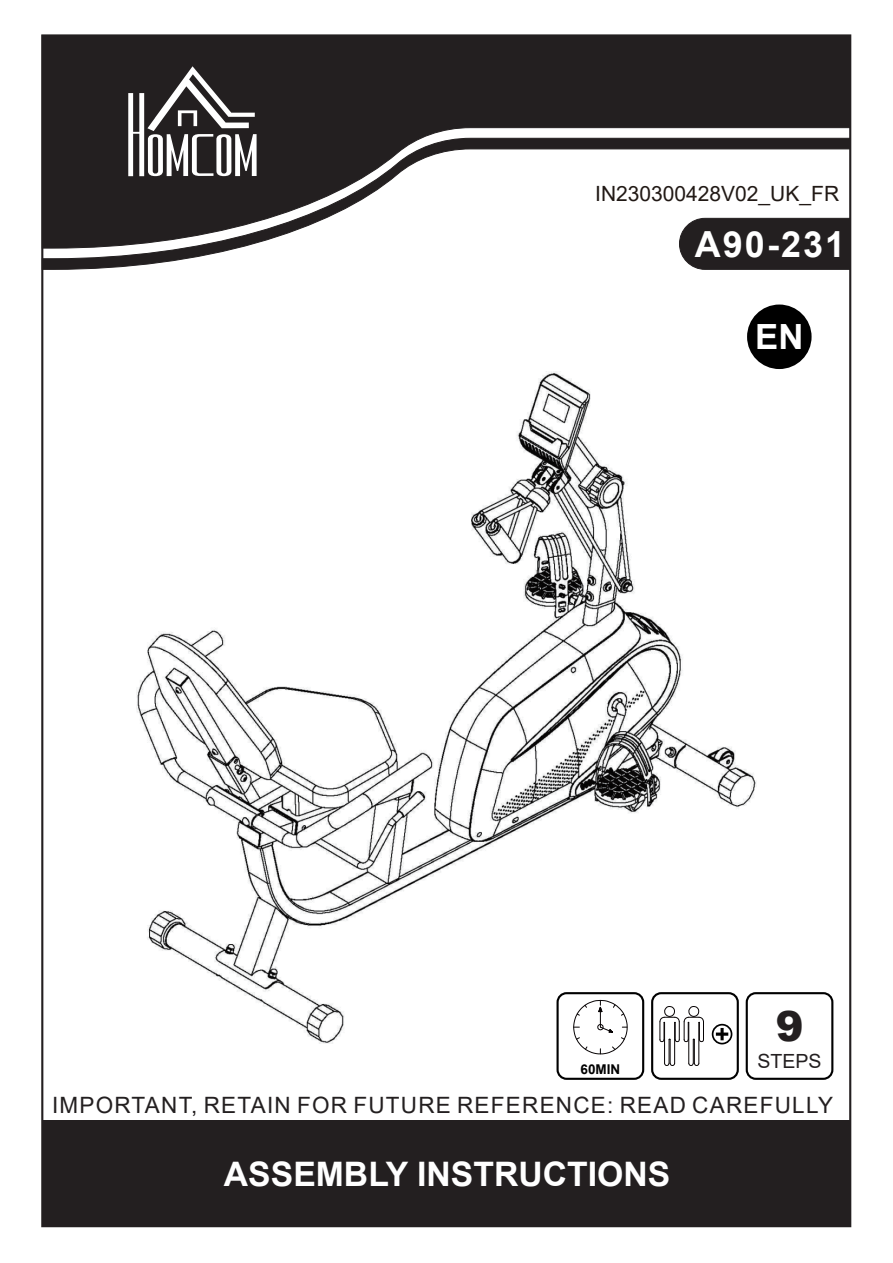
<style>
.page{position:relative;width:893px;height:1263px;background:#fff}
.page>*{position:absolute;margin:0;border:0;box-sizing:border-box;transform-origin:0 0}
.t1{font:900 41.55px "Arial";color:#231f20}
.t2{font:700 36px "Arial";letter-spacing:.055em;color:#fff}
.t3{font:700 34.8px "Arial";color:#fff}
.t4{font:700 33.75px "Arial";color:#fff}
.t5{font:22.5px "Arial";letter-spacing:.055em;color:#231f20}
.t6{font:21px "Arial";color:#211915}
.t7{font:19.5px "Arial";color:#231f20}
.t8{font:700 13.5px "Arial";color:#000}
</style>
<div class="page">
<div style="left:41px;top:35px;width:810px;height:102px;background:#231f20"></div>
<svg style="left:41px;top:137px;width:810px;height:133px"></svg>
<svg style="left:128px;top:66px;width:129px;height:110px"></svg>
<svg style="left:679px;top:217px;width:172px;height:53px"></svg>
<div style="left:747px;top:304px;width:65px;height:65px;background:#000;border-radius:50%"></div>
<img style="left:137px;top:371px;width:619px;height:673px">
<div style="left:42px;top:1120px;width:808px;height:106px;background:#231f20"></div>
<svg style="left:659px;top:1006px;width:45px;height:60px"></svg>
<div style="left:712px;top:1024px;width:20px;height:20px;border:2px solid #000;border-radius:50%"></div>
<svg style="left:716px;top:1028px;width:12px;height:12px"></svg>
<div style="left:651px;top:992px;width:88px;height:88px;border:2px solid #000;border-radius:9px"></div>
<svg style="left:573px;top:999px;width:55px;height:56px"></svg>
<div style="left:556px;top:992px;width:88px;height:88px;border:2px solid #000;border-radius:9px"></div>
<div style="left:746px;top:992px;width:87px;height:88px;border:2px solid #000;border-radius:9px"></div>
<p class="t6" style="left:595px;top:179px;width:245px">IN230300428V02_UK_FR</p>
<h2 class="t2" style="left:695px;top:219px;width:152px">A90-231</h2>
<h3 class="t3" style="left:755px;top:312px;width:50px">EN</h3>
<p class="t8" style="left:580px;top:1059px;width:41px">60MIN</p>
<h1 class="t1" style="left:776px;top:996px;width:29px">9</h1>
<p class="t7" style="left:758px;top:1048px;width:66px">STEPS</p>
<p class="t5" style="left:52px;top:1090px;width:783px">IMPORTANT, RETAIN FOR FUTURE REFERENCE: READ CAREFULLY</p>
<h3 class="t4" style="left:224px;top:1150px;width:448px">ASSEMBLY INSTRUCTIONS</h3>
</div>
